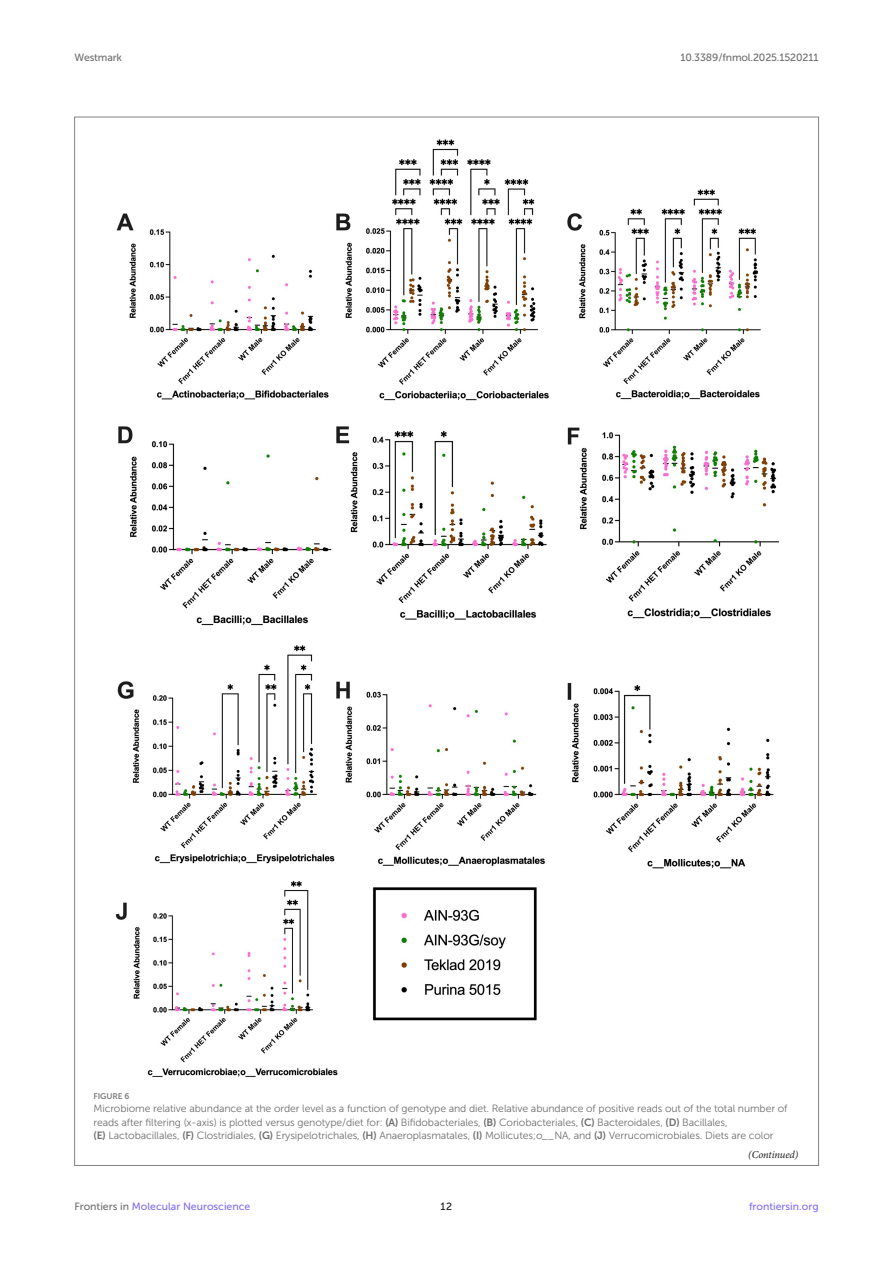
<style>
.page{position:relative;width:893px;height:1263px;background:#fff}
.page>*{position:absolute;margin:0;border:0;box-sizing:border-box;transform-origin:0 0}
.FIG_LEG{font:10.5px/13.5px "Museo Sans 300";letter-spacing:-.01em;color:#706f70}
.t1{font:10.5px "Museo Sans 500";color:#856df0}
.t2{font:10.5px "Museo Sans 500";letter-spacing:-.015em;color:#706f70}
.T_Continue{font:italic 10.5px "Minion Pro";letter-spacing:-.01em;color:#1b1c1b}
.t3{font:10.5px "Museo Sans 500";color:#1b1c1b}
.FIG_HD{font:8.25px "Museo Sans 700";letter-spacing:-.01em;color:#7e7f7f}
.s1{font-family:"Museo Sans 700"}
.s2{font-style:italic}
.s3{color:#706f70}
</style>
<div class="page">
<img style="left:115px;top:139px;width:665px;height:938px">
<p class="t2" style="left:74px;top:51px;width:49px">Westmark</p>
<p class="t2" style="left:680px;top:51px;width:140px">10.3389/fnmol.2025.1520211</p>
<p class="FIG_HD" style="left:94px;top:1091px;width:37px">FIGURE 6</p>
<p class="FIG_LEG" style="left:94px;top:1102px;width:695px">Microbiome relative abundance at the order level as a function of genotype and diet. Relative abundance of positive reads out of the total number of reads after filtering (x-axis) is plotted versus genotype/diet for: <span class="s1">(A)</span> Bifidobacteriales, <span class="s1">(B)</span> Coriobacteriales, <span class="s1">(C)</span> Bacteroidales, <span class="s1">(D)</span> Bacillales,<br><span class="s1">(E)</span> Lactobacillales, <span class="s1">(F)</span> Clostridiales, <span class="s1">(G)</span> Erysipelotrichales, <span class="s1">(H)</span> Anaeroplasmatales, <span class="s1">(I)</span> Mollicutes;o<span class="s2">__</span>NA, and <span class="s1">(J)</span> Verrucomicrobiales. Diets are color</p>
<p class="T_Continue" style="left:748px;top:1148px;width:52px">(Continued)</p>
<p class="t1" style="left:74px;top:1200px;width:177px"><span class="s3">Frontiers in</span> Molecular Neuroscience</p>
<p class="t3" style="left:441px;top:1200px;width:13px">12</p>
<p class="t1" style="left:749px;top:1200px;width:71px">frontiersin.org</p>
</div>
